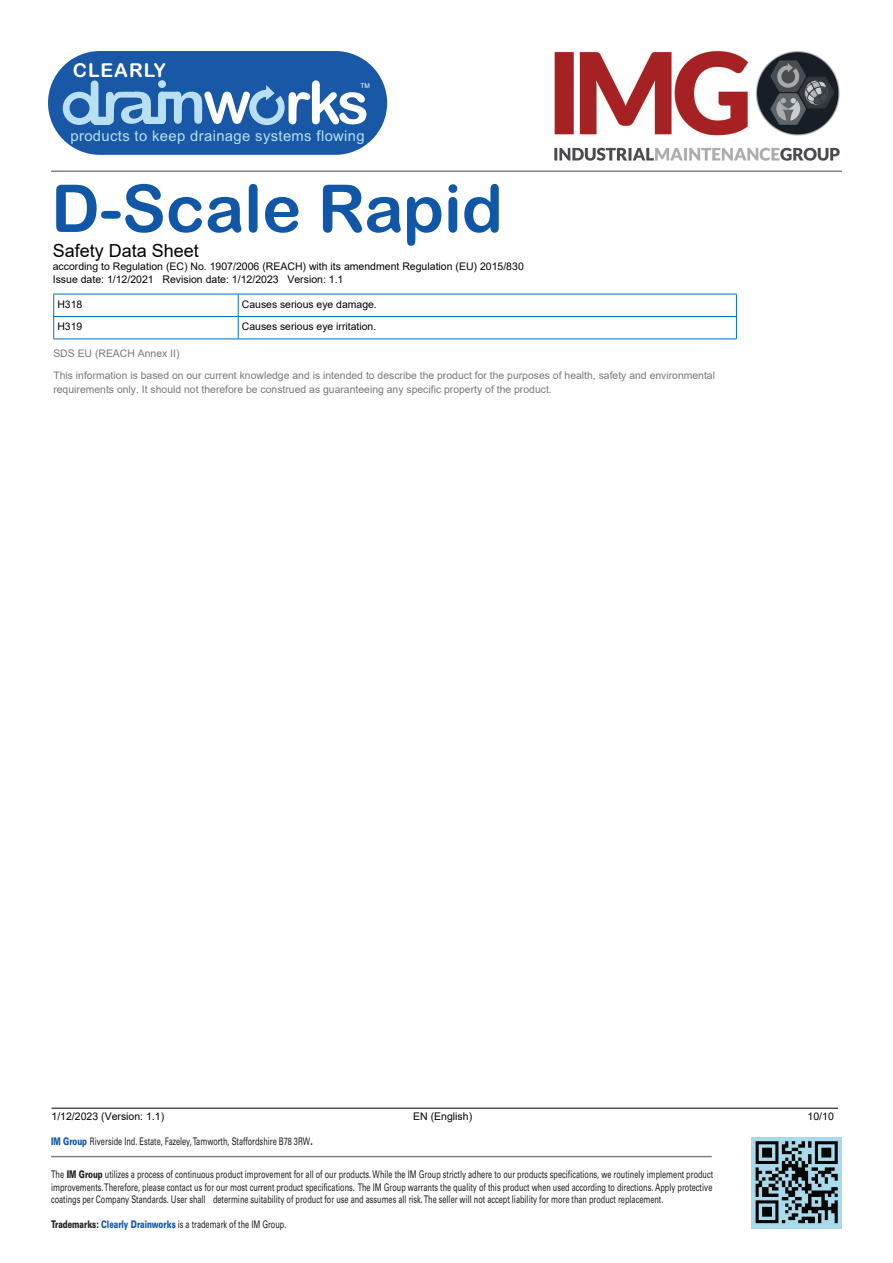
<style>
.page{position:relative;width:893px;height:1263px;background:#fff}
.page>*{position:absolute;margin:0;border:0;box-sizing:border-box;transform-origin:0 0}
.t1{font:66px "Arial Rounded MT Bold";color:#1057a7}
.t2{font:59.4px "Arial Rounded MT Bold";letter-spacing:-.05em;color:#fff}
.t3{font:19.2px "Arial Rounded MT Bold";letter-spacing:.05em;color:#fff}
.t4{font:18px "Arial";color:#030202}
.t5{font:14.85px "Arial";letter-spacing:.025em;color:#b9e0f2}
.t6{font:10.5px/12.6px "Univers LT";color:#231f20;text-align:justify;scale:.7 1}
.t7{font:10.5px/12px "Arial";color:#030202}
.t8{font:10.35px/22.2px "Arial";color:#7a7877}
.t9{font:10.35px "Arial";color:#030202}
.t10{font:6.6px "Arial";color:#fff}
.s1{color:#b9e0f2}
.s2{font-weight:900;color:#1057a7}
.s3{font-size:15px}
.s4{font-weight:900}
</style>
<div class="page">
<img style="left:752px;top:1137px;width:90px;height:91px">
<hr style="left:51px;top:1156px;width:661px;height:1px;background:#808285">
<hr style="left:52px;top:1108px;width:786px;height:1px;background:#030202">
<hr style="left:51px;top:170px;width:791px;height:2px;background:#808285">
<img style="left:554px;top:52px;width:286px;height:109px">
<div style="left:48px;top:51px;width:339px;height:104px;background:#1858a6;border-radius:52px"></div>
<div style="left:249px;top:90px;width:36px;height:35px;background:#b9e0f2;border-radius:50%"></div>
<div style="left:256px;top:97px;width:22px;height:21px;background:#1858a6;border-radius:50%"></div>
<svg style="left:262px;top:85px;width:18px;height:23px"></svg>
<div style="left:63px;top:92px;width:33px;height:33px;background:#b9e0f2;border-radius:50%"></div>
<div style="left:70px;top:98px;width:19px;height:20px;background:#1858a6;border-radius:50%"></div>
<div style="left:91px;top:80px;width:7px;height:44px;background:#b9e0f2;border-radius:4px"></div>
<svg style="left:90px;top:86px;width:91px;height:38px"></svg>
<hr style="left:53px;top:294px;width:1px;height:45px;background:#0072ba">
<svg style="left:238px;top:295px;width:1px;height:44px"></svg>
<hr style="left:736px;top:294px;width:1px;height:45px;background:#0072ba">
<hr style="left:53px;top:294px;width:684px;height:1px;background:#0072ba">
<hr style="left:54px;top:316px;width:682px;height:1px;background:#0072ba">
<hr style="left:53px;top:339px;width:684px;height:1px;background:#0072ba">
<h3 class="t3" style="left:73px;top:59px;width:94px">CLEARLY</h3>
<h2 class="t2" style="left:119px;top:68px;width:252px"><span class="s1">ain</span>w rks</h2>
<h3 class="t5" style="left:70px;top:127px;width:296px">products to keep drainage systems flowing</h3>
<p class="t10" style="left:360px;top:82px;width:11px">TM</p>
<h1 class="t1" style="left:51px;top:171px;width:453px">D-Scale Rapid</h1>
<h3 class="t4" style="left:53px;top:240px;width:148px">Safety Data Sheet</h3>
<p class="t7" style="left:53px;top:261px;width:473px">according to Regulation (EC) No. 1907/2006 (REACH) with its amendment Regulation (EU) 2015/830<br>Issue date: 1/12/2021 Revision date: 1/12/2023 Version: 1.1</p>
<p class="t9" style="left:57px;top:298px;width:26px">H318</p>
<p class="t9" style="left:242px;top:298px;width:136px">Causes serious eye damage.</p>
<p class="t9" style="left:57px;top:321px;width:26px">H319</p>
<p class="t9" style="left:242px;top:321px;width:136px">Causes serious eye irritation.</p>
<p class="t8" style="left:53px;top:342px;width:663px">SDS EU (REACH Annex II)<br>This information is based on our current knowledge and is intended to describe the product for the purposes of health, safety and environmental</p>
<p class="t8" style="left:53px;top:379px;width:500px">requirements only. It should not therefore be construed as guaranteeing any specific property of the product.</p>
<p class="t7" style="left:52px;top:1110px;width:114px">1/12/2023 (Version: 1.1)</p>
<p class="t7" style="left:413px;top:1110px;width:60px">EN (English)</p>
<p class="t7" style="left:808px;top:1110px;width:28px">10/10</p>
<p class="t6" style="left:51px;top:1134px;width:376px"><span class="s2">IM Group</span> Riverside Ind. Estate, Fazeley,Tamworth, Staffordshire B78 3RW<span class="s3">.</span></p>
<p class="t6" style="left:51px;top:1168px;width:947px">The <span class="s4">IM Group</span> utilizes a process of continuous product improvement for all of our products. While the IM Group strictly adhere to our products specifications, we routinely implement product improvements.Therefore, please contact us for our most current product specifications. The IM Group warrants the quality of this product when used according to directions. Apply protective coatings per Company Standards. User shall determine suitability of product for use and assumes all risk.The seller will not accept liability for more than product replacement.</p>
<p class="t6" style="left:51px;top:1218px;width:338px"><span class="s4">Trademarks:</span> <span class="s2">Clearly Drainworks</span> is a trademark of the IM Group.</p>
</div>
